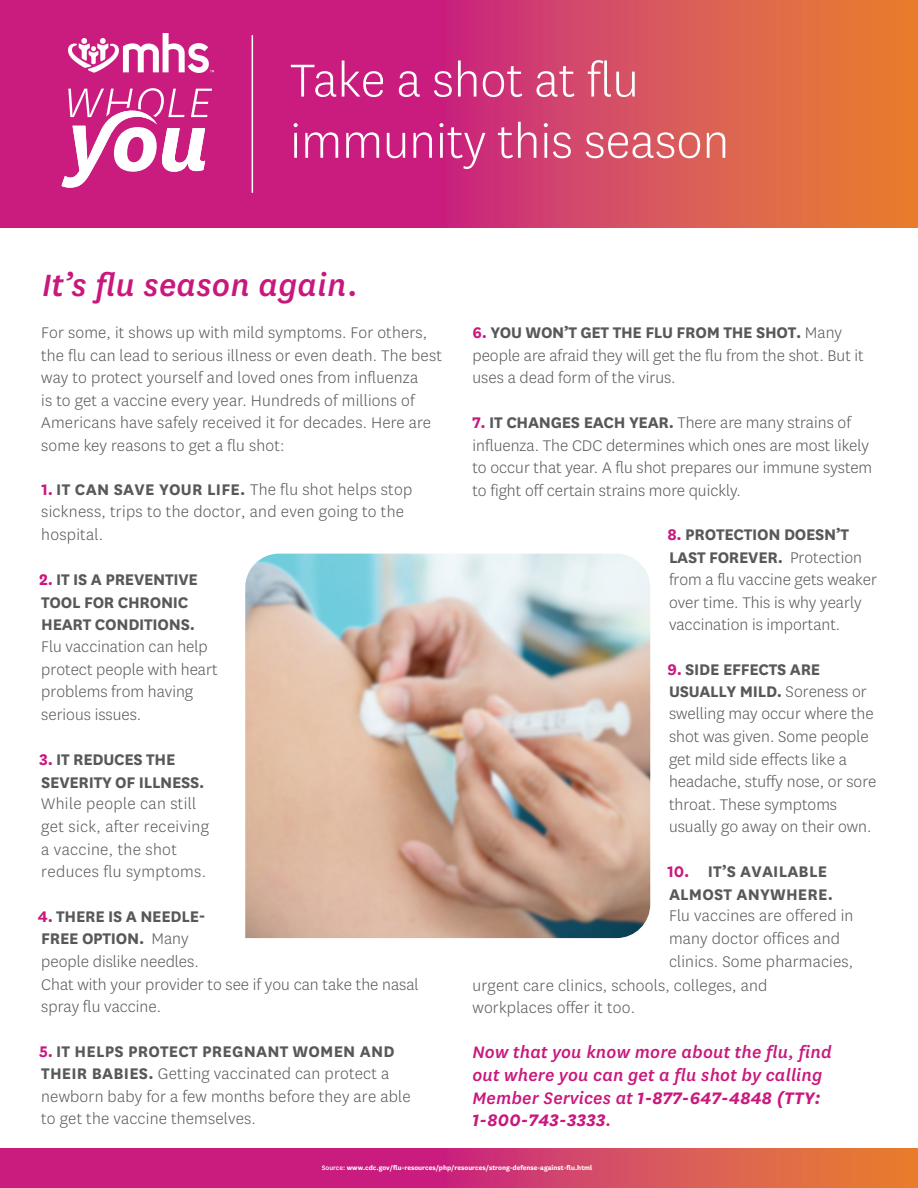
<style>
.page{position:relative;width:918px;height:1188px;background:#fff}
.page>*{position:absolute;margin:0;border:0;box-sizing:border-box;transform-origin:0 0}
.t1{font:300 54px/61.2px "Centene Sans";color:#fff}
.t2{font:italic 500 36px "Centene Sans";letter-spacing:.01em;color:#c9187d}
.t3{font:italic 500 19.5px/22.6px "Centene Sans";letter-spacing:.01em;color:#c9187d}
.t4{font:300 18px/22.5px "Centene Sans";color:#57585a}
.t5{font:300 18px/22.5px "Centene Sans";letter-spacing:.02em;color:#57585a}
.t6{font:700 7.5px "Centene Sans";color:#fff}
.s1{font-weight:700;color:#c9187d}
.s2{font-weight:700}
.s3{font-weight:500}
</style>
<div class="page">
<svg style="left:0;top:1148px;width:918px;height:40px;background:#d13a6a"></svg>
<svg style="left:0;top:0;width:918px;height:228px;background:#d23e68"></svg>
<svg style="left:61px;top:88px;width:151px;height:100px"></svg>
<hr style="left:252px;top:35px;width:1px;height:158px;background:#fff">
<img style="left:245px;top:554px;width:405px;height:384px">
<img style="left:68px;top:34px;width:145px;height:39px">
<h2 class="t1" style="left:290px;top:48px;width:441px">Take a shot at flu immunity this season</h2>
<h3 class="t2" style="left:42px;top:261px;width:318px">It’s flu season again.</h3>
<p class="t4" style="left:41px;top:321px;width:402px">For some, it shows up with mild symptoms. For others, the flu can lead to serious illness or even death. The best way to protect yourself and loved ones from influenza<br>is to get a vaccine every year. Hundreds of millions of Americans have safely received it for decades. Here are some key reasons to get a flu shot:</p>
<p class="t4" style="left:41px;top:478px;width:373px"><span class="s1">1.</span> <span class="s2">IT CAN SAVE YOUR LIFE.</span> The flu shot helps stop sickness, trips to the doctor, and even going to the hospital.</p>
<p class="t4" style="left:39px;top:568px;width:180px"><span class="s1">2.</span> <span class="s2">IT IS A PREVENTIVE<br>TOOL FOR CHRONIC<br>HEART CONDITIONS.<br></span>Flu vaccination can help protect people with heart problems from having serious issues.</p>
<p class="t5" style="left:39px;top:748px;width:171px"><span class="s1">3.</span> <span class="s2">IT REDUCES THE<br>SEVERITY OF ILLNESS.<br></span>While people can still get sick, after receiving a vaccine, the shot reduces flu symptoms.</p>
<p class="t4" style="left:38px;top:905px;width:382px"><span class="s1">4.</span> <span class="s2">THERE IS A NEEDLE-<br>FREE OPTION.</span> Many<br>people dislike needles.<br>Chat with your provider to see if you can take the nasal spray flu vaccine.</p>
<p class="t4" style="left:39px;top:1040px;width:373px"><span class="s1">5.</span> <span class="s2">IT HELPS PROTECT PREGNANT WOMEN AND THEIR BABIES.</span> Getting vaccinated can protect a newborn baby for a few months before they are able to get the vaccine themselves.</p>
<p class="t4" style="left:472px;top:321px;width:393px"><span class="s1">6.</span> <span class="s2">YOU WON’T GET THE FLU FROM THE SHOT.</span> Many people are afraid they will get the flu from the shot. But it uses a dead form of the virus.</p>
<p class="t4" style="left:472px;top:411px;width:401px"><span class="s1">7.</span> <span class="s2">IT CHANGES EACH YEAR.</span> There are many strains of influenza. The CDC determines which ones are most likely to occur that year. A flu shot prepares our immune system to fight off certain strains more quickly.</p>
<p class="t4" style="left:667px;top:523px;width:211px"><span class="s1">8.</span> <span class="s2">PROTECTION DOESN’T<br>LAST FOREVER.</span> Protection from a flu vaccine gets weaker over time. This is why yearly vaccination is important.</p>
<p class="t4" style="left:667px;top:658px;width:211px"><span class="s1">9.</span> <span class="s2">SIDE EFFECTS ARE<br>USUALLY MILD.</span> Soreness or swelling may occur where the shot was given. Some people get mild side effects like a headache, stuffy nose, or sore throat. These symptoms usually go away on their own.</p>
<p class="t4" style="left:667px;top:859px;width:188px"><span class="s1">10.</span> <span class="s2">IT’S AVAILABLE<br>ALMOST ANYWHERE.<br></span>Flu vaccines are offered in many doctor offices and clinics. Some pharmacies,</p>
<p class="t4" style="left:473px;top:974px;width:296px">urgent care clinics, schools, colleges, and workplaces offer it too.</p>
<p class="t3" style="left:472px;top:1040px;width:361px">Now that you know more about the flu, find out where you can get a flu shot by calling Member Services at <span class="s2">1-877-647-4848 (TTY:<br>1-800-743-3333</span>.</p>
<p class="t6" style="left:322px;top:1162px;width:272px"><span class="s3">Source:</span> www.cdc.gov/flu-resources/php/resources/strong-defense-against-flu.html</p>
</div>
